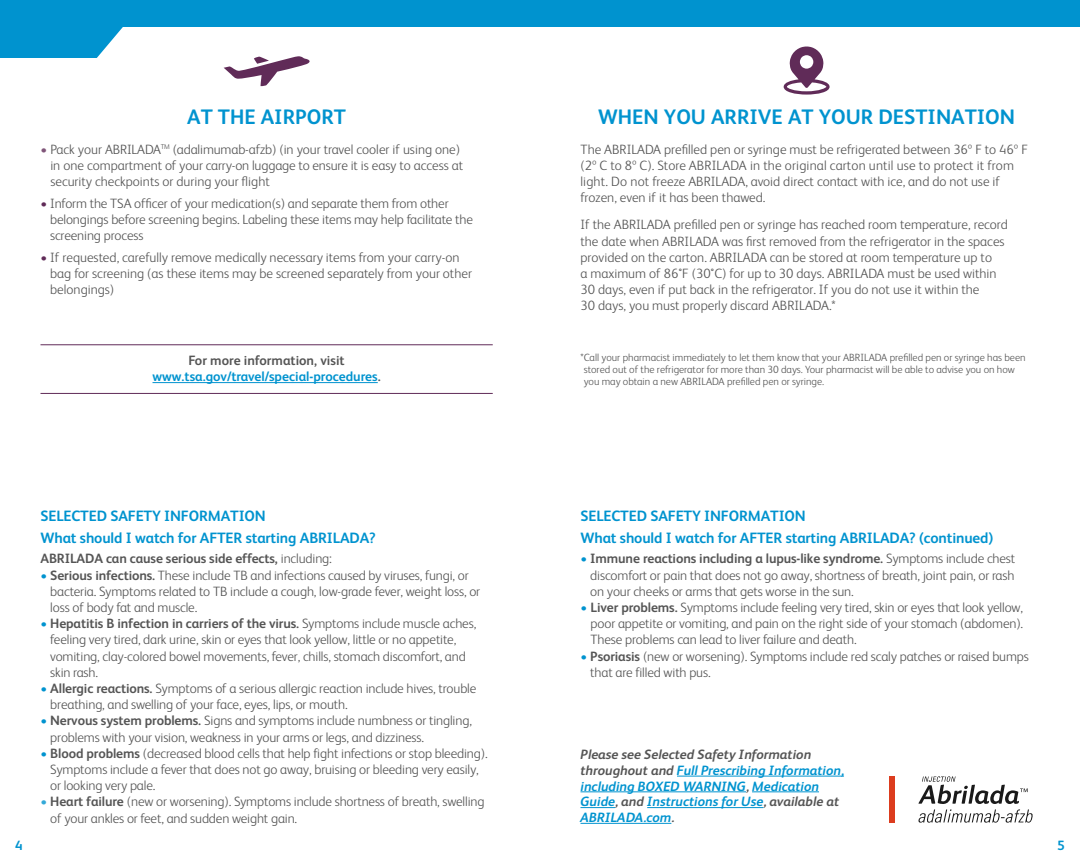
<style>
.page{position:relative;width:1080px;height:864px;background:#fff}
.page>*{position:absolute;margin:0;border:0;box-sizing:border-box;transform-origin:0 0}
.t1{font:700 21px "FS Albert";color:#0093cf}
.t2{font:700 15px/22.4px "FS Albert";letter-spacing:-.01em;color:#0093cf}
.t3{font:300 13.5px/16.2px "FS Albert";letter-spacing:-.01em;color:#555}
.t4{font:italic 700 13.5px/15.8px "FS Albert";color:#0093cf}
.t5{font:700 13.5px/16.5px "FS Albert";color:#0093cf;text-align:center}
.t6{font:700 13.5px "FS Albert";letter-spacing:-.01em;color:#555}
.t7{font:300 10.5px/12px "FS Albert";color:#555}
.s1{color:#805579}
.s2{color:#602b58}
.s3{color:#555}
.s4{font-weight:300}
.s5{font-weight:700;color:#0093cf}
.s6{font-weight:700}
.s7{font-weight:700;color:#33a9d8}
</style>
<div class="page">
<div style="left:0;top:0;width:1080px;height:57px;background:#0093cf"></div>
<div style="left:86px;top:27px;width:994px;height:41px;background:#fff"></div>
<hr style="left:40px;top:344px;width:453px;height:1px;background:#602b58">
<hr style="left:40px;top:393px;width:453px;height:1px;background:#602b58">
<hr style="left:153px;top:382px;width:225px;height:1px;background:#0093cf">
<svg style="left:224px;top:56px;width:88px;height:30px"></svg>
<svg style="left:784px;top:46px;width:46px;height:49px"></svg>
<div style="left:890px;top:776px;width:5px;height:47px;background:#dc3c1e"></div>
<svg style="left:918px;top:776px;width:115px;height:47px"></svg>
<hr style="left:677px;top:776px;width:167px;height:1px;background:#0093cf">
<hr style="left:580px;top:792px;width:166px;height:1px;background:#0093cf">
<hr style="left:752px;top:792px;width:67px;height:1px;background:#0093cf">
<hr style="left:580px;top:807px;width:35px;height:1px;background:#0093cf">
<hr style="left:647px;top:807px;width:116px;height:1px;background:#0093cf">
<hr style="left:580px;top:823px;width:91px;height:1px;background:#0093cf">
<h1 class="t1" style="left:187px;top:105px;width:160px">AT THE AIRPORT</h1>
<p class="t3" style="left:50px;top:141px;width:414px;text-indent:-10px"><span class="s1">•</span> Pack your ABRILADA<sup>TM</sup> (adalimumab-afzb) (in your travel cooler if using one) in one compartment of your carry-on luggage to ensure it is easy to access at security checkpoints or during your flight</p>
<p class="t3" style="left:50px;top:195px;width:424px;text-indent:-10px"><span class="s2">•</span> Inform the TSA officer of your medication(s) and separate them from other belongings before screening begins. Labeling these items may help facilitate the screening process</p>
<p class="t3" style="left:50px;top:249px;width:423px;text-indent:-10px"><span class="s2">•</span> If requested, carefully remove medically necessary items from your carry-on bag for screening (as these items may be screened separately from your other belongings)</p>
<p class="t5" style="left:153px;top:352px;width:230px"><span class="s3">For more information, visit </span>www.tsa.gov/travel/special-procedures<span class="s3">.</span></p>
<p class="t2" style="left:40px;top:504px;width:337px">SELECTED SAFETY INFORMATION<br>What should I watch for AFTER starting ABRILADA?</p>
<p class="t6" style="left:40px;top:551px;width:293px">ABRILADA can cause serious side effects, <span class="s4">including:</span></p>
<p class="t3" style="left:50px;top:566px;width:431px;text-indent:-10px"><span class="s5">•</span> <span class="s6">Serious infections.</span> These include TB and infections caused by viruses, fungi, or bacteria. Symptoms related to TB include a cough, low-grade fever, weight loss, or loss of body fat and muscle.</p>
<p class="t3" style="left:50px;top:615px;width:427px;text-indent:-10px"><span class="s5">•</span> <span class="s6">Hepatitis B infection in carriers of the virus.</span> Symptoms include muscle aches, feeling very tired, dark urine, skin or eyes that look yellow, little or no appetite, vomiting, clay-colored bowel movements, fever, chills, stomach discomfort, and skin rash.</p>
<p class="t3" style="left:50px;top:680px;width:428px;text-indent:-10px"><span class="s5">•</span> <span class="s6">Allergic reactions.</span> Symptoms of a serious allergic reaction include hives, trouble breathing, and swelling of your face, eyes, lips, or mouth.</p>
<p class="t3" style="left:50px;top:712px;width:423px;text-indent:-10px"><span class="s5">•</span> <span class="s6">Nervous system problems.</span> Signs and symptoms include numbness or tingling, problems with your vision, weakness in your arms or legs, and dizziness.</p>
<p class="t3" style="left:50px;top:745px;width:439px;text-indent:-10px"><span class="s5">•</span> <span class="s6">Blood problems</span> (decreased blood cells that help fight infections or stop bleeding).<br>Symptoms include a fever that does not go away, bruising or bleeding very easily, or looking very pale.</p>
<p class="t3" style="left:50px;top:793px;width:436px;text-indent:-10px"><span class="s7">•</span> <span class="s6">Heart failure</span> (new or worsening). Symptoms include shortness of breath, swelling of your ankles or feet, and sudden weight gain.</p>
<h1 class="t1" style="left:598px;top:105px;width:419px">WHEN YOU ARRIVE AT YOUR DESTINATION</h1>
<p class="t3" style="left:581px;top:141px;width:449px">The ABRILADA prefilled pen or syringe must be refrigerated between 36º F to 46º F (2º C to 8º C). Store ABRILADA in the original carton until use to protect it from light. Do not freeze ABRILADA, avoid direct contact with ice, and do not use if frozen, even if it has been thawed.</p>
<p class="t3" style="left:581px;top:216px;width:429px">If the ABRILADA prefilled pen or syringe has reached room temperature, record the date when ABRILADA was first removed from the refrigerator in the spaces provided on the carton. ABRILADA can be stored at room temperature up to<br>a maximum of 86°F (30°C) for up to 30 days. ABRILADA must be used within 30 days, even if put back in the refrigerator. If you do not use it within the<br>30 days, you must properly discard ABRILADA.*</p>
<p class="t7" style="left:584px;top:351px;width:443px;text-indent:-3px">*Call your pharmacist immediately to let them know that your ABRILADA prefilled pen or syringe has been stored out of the refrigerator for more than 30 days. Your pharmacist will be able to advise you on how you may obtain a new ABRILADA prefilled pen or syringe.</p>
<p class="t2" style="left:580px;top:504px;width:414px">SELECTED SAFETY INFORMATION<br>What should I watch for AFTER starting ABRILADA? (continued)</p>
<p class="t3" style="left:590px;top:550px;width:426px;text-align:justify;text-indent:-10px"><span class="s5">•</span> <span class="s6">Immune reactions including a lupus-like syndrome.</span> Symptoms include chest discomfort or pain that does not go away, shortness of breath, joint pain, or rash on your cheeks or arms that gets worse in the sun.</p>
<p class="t3" style="left:591px;top:599px;width:434px;text-align:justify;text-indent:-10px"><span class="s5">•</span> <span class="s6">Liver problems.</span> Symptoms include feeling very tired, skin or eyes that look yellow, poor appetite or vomiting, and pain on the right side of your stomach (abdomen).<br>These problems can lead to liver failure and death.</p>
<p class="t3" style="left:590px;top:647px;width:440px;text-indent:-10px"><span class="s5">•</span> <span class="s6">Psoriasis</span> (new or worsening). Symptoms include red scaly patches or raised bumps that are filled with pus.</p>
<p class="t4" style="left:580px;top:746px;width:265px"><span class="s3">Please see Selected Safety Information throughout and</span> Full Prescribing Information, including BOXED WARNING<span class="s3">,</span> Medication Guide<span class="s3">, and</span> Instructions for Use<span class="s3">, available at </span>ABRILADA.com<span class="s3">.</span></p>
<p class="t5" style="left:15px;top:837px;width:9px">4</p>
<p class="t5" style="left:1057px;top:837px;width:9px">5</p>
</div>
